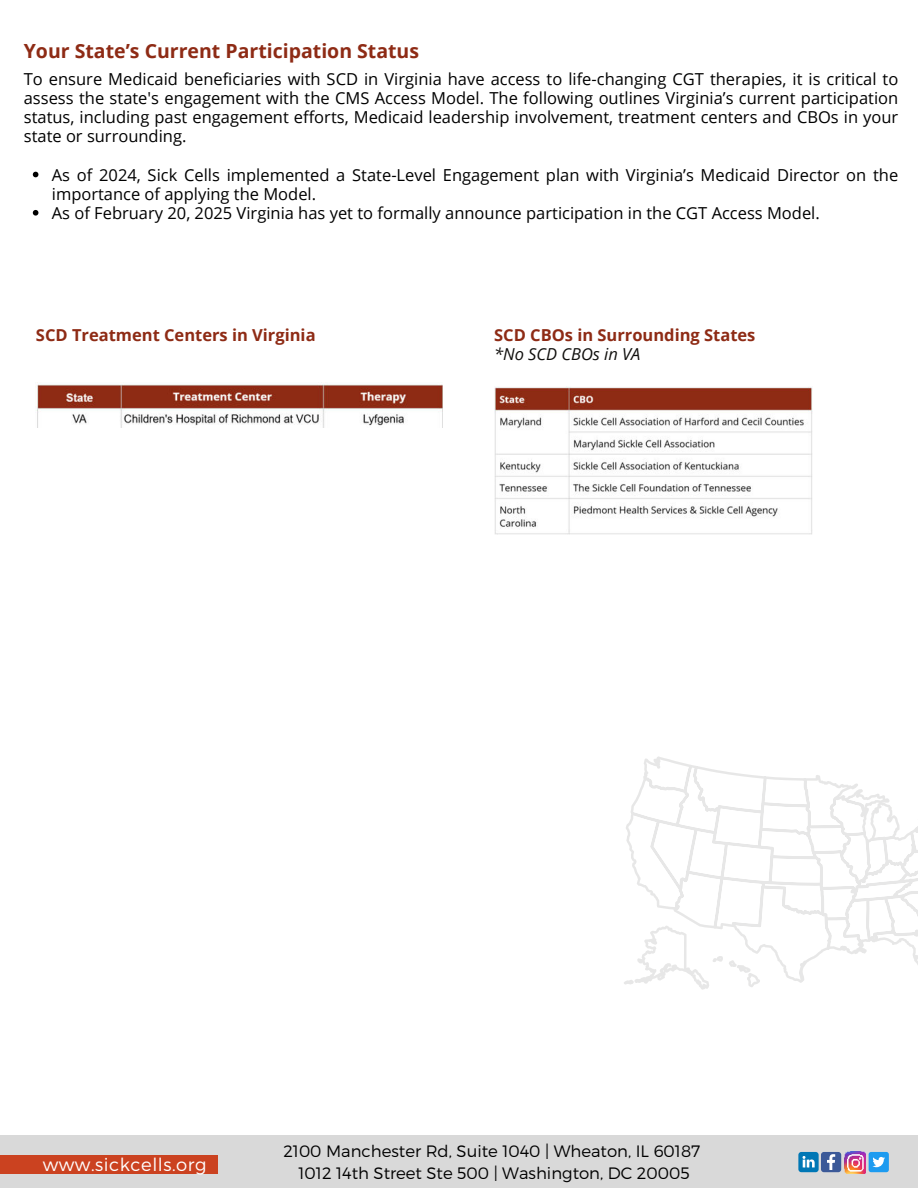
<style>
.page{position:relative;width:918px;height:1188px;background:#fff}
.page>*{position:absolute;margin:0;border:0;box-sizing:border-box;transform-origin:0 0}
.t1{font:700 19.5px "Open Sans";color:#8e2b15}
.t2{font:300 18px "Montserrat";letter-spacing:.03em;color:#fff}
.t3{font:16.5px/19.2px "Open Sans";color:#000;text-align:justify}
.t4{font:300 16.5px/22.5px "Montserrat";color:#000;text-align:center}
.t5{font:700 16.5px "Open Sans";color:#8e2b15}
.t6{font:italic 16.5px "Open Sans";color:#100f0d}
</style>
<div class="page">
<div style="left:0;top:1136px;width:918px;height:52px;background:#d9d9d9"></div>
<img style="left:844px;top:1152px;width:21px;height:21px">
<svg style="left:798px;top:1152px;width:43px;height:20px"></svg>
<div style="left:0;top:1155px;width:217px;height:19px;background:#cb4220"></div>
<div style="left:869px;top:1152px;width:20px;height:20px;background:#1d9bf0;border-radius:3px"></div>
<svg style="left:872px;top:1157px;width:13px;height:10px"></svg>
<svg style="left:624px;top:756px;width:294px;height:234px"></svg>
<img style="left:494px;top:386px;width:318px;height:149px">
<img style="left:37px;top:382px;width:405px;height:45px">
<svg style="left:33px;top:172px;width:5px;height:5px"></svg>
<svg style="left:33px;top:210px;width:5px;height:6px"></svg>
<p class="t1" style="left:24px;top:37px;width:397px">Your State’s Current Participation Status</p>
<p class="t3" style="left:24px;top:69px;width:876px">To ensure Medicaid beneficiaries with SCD in Virginia have access to life-changing CGT therapies, it is critical to assess the state's engagement with the CMS Access Model. The following outlines Virginia’s current participation status, including past engagement efforts, Medicaid leadership involvement, treatment centers and CBOs in your state or surrounding.</p>
<p class="t3" style="left:52px;top:165px;width:848px;text-align:left">As of 2024, Sick Cells implemented a State-Level Engagement plan with Virginia’s Medicaid Director on the importance of applying the Model.<br>As of February 20, 2025 Virginia has yet to formally announce participation in the CGT Access Model.</p>
<p class="t5" style="left:36px;top:323px;width:281px">SCD Treatment Centers in Virginia</p>
<p class="t5" style="left:494px;top:323px;width:263px">SCD CBOs in Surrounding States</p>
<p class="t6" style="left:494px;top:343px;width:148px">*No SCD CBOs in VA</p>
<p class="t2" style="left:43px;top:1153px;width:165px">www.sickcells.org</p>
<p class="t4" style="left:283px;top:1140px;width:419px">2100 Manchester Rd, Suite 1040 | Wheaton, IL 60187<br>1012 14th Street Ste 500 | Washington, DC 20005</p>
</div>
